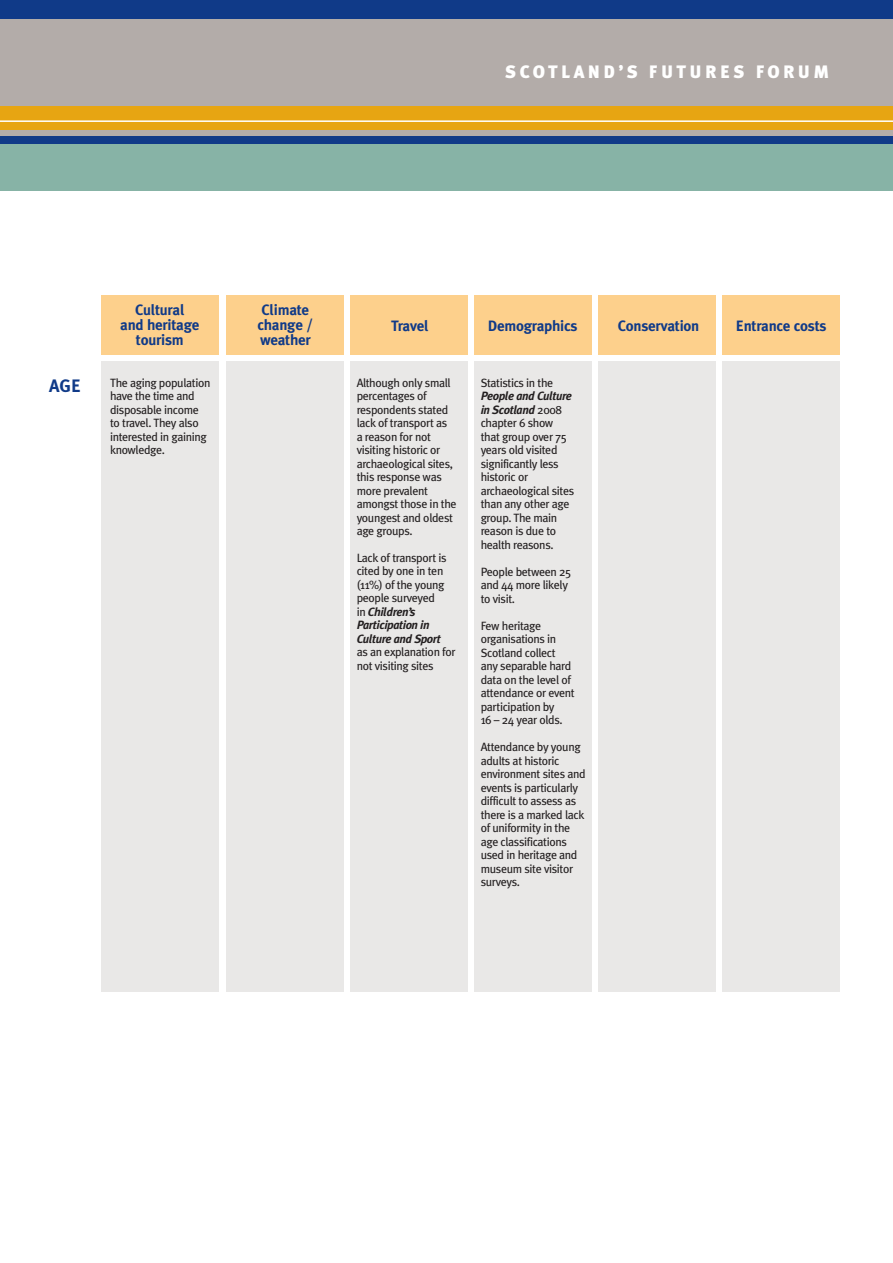
<style>
.page{position:relative;width:893px;height:1263px;background:#fff}
.page>*{position:absolute;margin:0;border:0;box-sizing:border-box;transform-origin:0 0}
.t1{font:900 18px "Meta Plus";letter-spacing:.19em;color:#fff}
.t2{font:700 18px "Meta Plus";color:#103a88}
.t3{font:700 15px/15px "Meta Plus";letter-spacing:-.015em;color:#103a88;text-align:center}
.t4{font:12px/13.5px "Meta Plus";letter-spacing:-.03em;color:#231f20}
.s1{font-weight:700;font-style:italic}
</style>
<div class="page">
<div style="left:102px;top:361px;width:117px;height:630px;background:#e9e8e7"></div>
<div style="left:226px;top:361px;width:117px;height:630px;background:#e9e8e7"></div>
<div style="left:350px;top:361px;width:118px;height:630px;background:#e9e8e7"></div>
<div style="left:474px;top:361px;width:118px;height:630px;background:#e9e8e7"></div>
<div style="left:598px;top:361px;width:118px;height:630px;background:#e9e8e7"></div>
<div style="left:723px;top:361px;width:117px;height:630px;background:#e9e8e7"></div>
<div style="left:102px;top:295px;width:117px;height:60px;background:#fdd08c"></div>
<div style="left:226px;top:295px;width:117px;height:60px;background:#fdd08c"></div>
<div style="left:350px;top:295px;width:118px;height:60px;background:#fdd08c"></div>
<div style="left:474px;top:295px;width:118px;height:60px;background:#fdd08c"></div>
<div style="left:598px;top:295px;width:118px;height:60px;background:#fdd08c"></div>
<div style="left:723px;top:295px;width:117px;height:60px;background:#fdd08c"></div>
<div style="left:0;top:136px;width:893px;height:9px;background:#103a88"></div>
<div style="left:0;top:145px;width:893px;height:46px;background:#87b3a6"></div>
<div style="left:0;top:19px;width:893px;height:117px;background:#b3aca9"></div>
<div style="left:0;top:106px;width:893px;height:24px;background:#e7a512"></div>
<hr style="left:0;top:120px;width:893px;height:2px;background:#fff">
<div style="left:0;top:0;width:893px;height:19px;background:#103a88"></div>
<h1 class="t1" style="left:505px;top:61px;width:325px">SCOTLAND’S FUTURES FORUM</h1>
<p class="t3" style="left:120px;top:303px;width:81px">Cultural<br>and heritage tourism</p>
<p class="t3" style="left:257px;top:303px;width:57px;text-align:left">Climate change / weather</p>
<p class="t3" style="left:391px;top:318px;width:39px">Travel</p>
<p class="t3" style="left:488px;top:318px;width:91px">Demographics</p>
<p class="t3" style="left:618px;top:318px;width:83px">Conservation</p>
<p class="t3" style="left:736px;top:318px;width:92px">Entrance costs</p>
<h1 class="t2" style="left:49px;top:375px;width:33px">AGE</h1>
<p class="t4" style="left:110px;top:376px;width:102px">The aging population have the time and disposable income to travel. They also interested in gaining knowledge.</p>
<p class="t4" style="left:357px;top:376px;width:102px">Although only small percentages of respondents stated lack of transport as<br>a reason for not visiting historic or archaeological sites, this response was more prevalent amongst those in the youngest and oldest age groups.</p>
<p class="t4" style="left:357px;top:551px;width:91px">Lack of transport is cited by one in ten (11%) of the young people surveyed in <span class="s1">Children’s<br>Participation in<br>Culture and Sport</span></p>
<p class="t4" style="left:357px;top:645px;width:100px">as an explanation for not visiting sites</p>
<p class="t4" style="left:481px;top:376px;width:74px">Statistics in the</p>
<p class="t4" style="left:481px;top:389px;width:95px"><span class="s1">People and Culture in Scotland</span> 2008 chapter 6 show that group over 75 years old visited significantly less historic or archaeological sites than any other age group. The main reason is due to health reasons.</p>
<p class="t4" style="left:481px;top:565px;width:92px">People between 25 and 44 more likely to visit.</p>
<p class="t4" style="left:481px;top:619px;width:96px">Few heritage organisations in<br>Scotland collect any separable hard data on the level of attendance or event participation by<br>16 – 24 year olds.</p>
<p class="t4" style="left:481px;top:740px;width:106px">Attendance by young adults at historic environment sites and events is particularly difficult to assess as there is a marked lack of uniformity in the age classifications used in heritage and museum site visitor surveys.</p>
</div>
